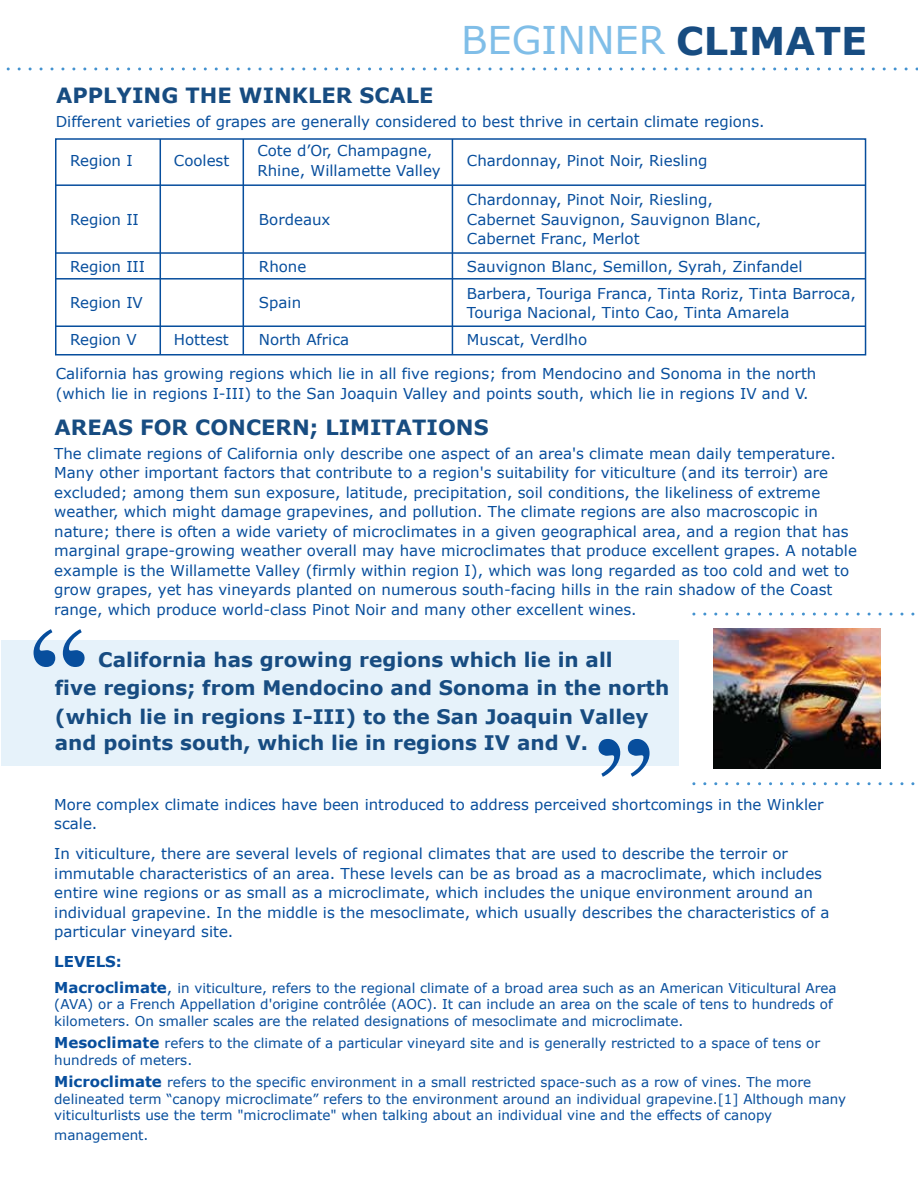
<style>
.page{position:relative;width:918px;height:1188px;background:#fff}
.page>*{position:absolute;margin:0;border:0;box-sizing:border-box;transform-origin:0 0}
.t1{font:38.25px "Verdana";color:#80bee8}
.t2{font:700 21px "Verdana";color:#174c81}
.t3{font:700 20.1px/27.8px "Verdana";color:#174c81}
.t4{font:15px/19.5px "Verdana";color:#074e9d}
.t5{font:700 15px "Verdana";color:#074e9d}
.t6{font:13.5px/16.5px "Verdana";color:#074e9d}
.s1{font-weight:700;color:#174c81}
.s2{font-weight:700;font-size:15px}
.s3{font-size:15px}
</style>
<div class="page">
<div style="left:1px;top:640px;width:678px;height:126px;background:#e6f2fa"></div>
<div style="left:55px;top:138px;width:811px;height:218px;border:2px solid #074e9d"></div>
<hr style="left:160px;top:139px;width:1px;height:216px;background:#074e9d">
<hr style="left:56px;top:252px;width:810px;height:2px;background:#074e9d">
<hr style="left:56px;top:325px;width:810px;height:2px;background:#074e9d">
<hr style="left:56px;top:278px;width:810px;height:2px;background:#074e9d">
<hr style="left:56px;top:184px;width:810px;height:2px;background:#074e9d">
<hr style="left:243px;top:139px;width:1px;height:216px;background:#074e9d">
<hr style="left:452px;top:139px;width:1px;height:216px;background:#074e9d">
<svg style="left:6px;top:67px;width:912px;height:3px"></svg>
<img style="left:713px;top:629px;width:168px;height:139px">
<svg style="left:694px;top:613px;width:221px;height:3px"></svg>
<svg style="left:694px;top:782px;width:221px;height:3px"></svg>
<svg style="left:34px;top:629px;width:51px;height:38px"></svg>
<svg style="left:599px;top:739px;width:51px;height:38px"></svg>
<h2 class="t2" style="left:56px;top:82px;width:379px">APPLYING THE WINKLER SCALE</h2>
<h1 class="t1" style="left:461px;top:16px;width:408px">BEGINNER <span class="s1">CLIMATE</span></h1>
<p class="t4" style="left:56px;top:112px;width:710px">Different varieties of grapes are generally considered to best thrive in certain climate regions.</p>
<p class="t4" style="left:70px;top:151px;width:64px">Region I</p>
<p class="t4" style="left:70px;top:210px;width:70px">Region II</p>
<p class="t4" style="left:70px;top:257px;width:77px">Region III</p>
<p class="t4" style="left:70px;top:293px;width:74px">Region IV</p>
<p class="t4" style="left:70px;top:330px;width:68px">Region V</p>
<p class="t4" style="left:174px;top:151px;width:57px">Coolest</p>
<p class="t4" style="left:174px;top:330px;width:56px">Hottest</p>
<p class="t4" style="left:257px;top:141px;width:185px">Cote d’Or, Champagne,<br>Rhine, Willamette Valley</p>
<p class="t4" style="left:467px;top:151px;width:242px">Chardonnay, Pinot Noir, Riesling</p>
<p class="t4" style="left:259px;top:210px;width:73px">Bordeaux</p>
<p class="t4" style="left:259px;top:257px;width:49px">Rhone</p>
<p class="t4" style="left:259px;top:293px;width:44px">Spain</p>
<p class="t4" style="left:259px;top:330px;width:92px">North Africa</p>
<p class="t4" style="left:467px;top:190px;width:296px">Chardonnay, Pinot Noir, Riesling,<br>Cabernet Sauvignon, Sauvignon Blanc,<br>Cabernet Franc, Merlot</p>
<p class="t4" style="left:467px;top:257px;width:337px">Sauvignon Blanc, Semillon, Syrah, Zinfandel</p>
<p class="t4" style="left:467px;top:284px;width:390px">Barbera, Touriga Franca, Tinta Roriz, Tinta Barroca,<br>Touriga Nacional, Tinto Cao, Tinta Amarela</p>
<p class="t4" style="left:467px;top:330px;width:122px">Muscat, Verdlho</p>
<p class="t4" style="left:56px;top:365px;width:762px">California has growing regions which lie in all five regions; from Mendocino and Sonoma in the north (which lie in regions I-III) to the San Joaquin Valley and points south, which lie in regions IV and V.</p>
<h2 class="t2" style="left:55px;top:414px;width:435px">AREAS FOR CONCERN; LIMITATIONS</h2>
<p class="t4" style="left:54px;top:444px;width:804px">The climate regions of California only describe one aspect of an area's climate mean daily temperature.<br>Many other important factors that contribute to a region's suitability for viticulture (and its terroir) are excluded; among them sun exposure, latitude, precipitation, soil conditions, the likeliness of extreme weather, which might damage grapevines, and pollution. The climate regions are also macroscopic in nature; there is often a wide variety of microclimates in a given geographical area, and a region that has marginal grape-growing weather overall may have microclimates that produce excellent grapes. A notable example is the Willamette Valley (firmly within region I), which was long regarded as too cold and wet to grow grapes, yet has vineyards planted on numerous south-facing hills in the rain shadow of the Coast range, which produce world-class Pinot Noir and many other excellent wines.</p>
<h3 class="t3" style="left:55px;top:646px;width:616px;text-indent:43px">California has growing regions which lie in all<br>five regions; from Mendocino and Sonoma in the north</h3>
<h3 class="t3" style="left:55px;top:704px;width:595px;line-height:26px">(which lie in regions I-III) to the San Joaquin Valley and points south, which lie in regions IV and V.</h3>
<p class="t4" style="left:54px;top:795px;width:771px">More complex climate indices have been introduced to address perceived shortcomings in the Winkler scale.</p>
<p class="t4" style="left:54px;top:844px;width:777px">In viticulture, there are several levels of regional climates that are used to describe the terroir or immutable characteristics of an area. These levels can be as broad as a macroclimate, which includes entire wine regions or as small as a microclimate, which includes the unique environment around an individual grapevine. In the middle is the mesoclimate, which usually describes the characteristics of a particular vineyard site.</p>
<p class="t5" style="left:54px;top:952px;width:69px">LEVELS:</p>
<p class="t6" style="left:54px;top:980px;width:784px"><span class="s2">Macroclimate</span><span class="s3">,</span> in viticulture, refers to the regional climate of a broad area such as an American Viticultural Area (AVA) or a French Appellation d'origine contrôlée (AOC). It can include an area on the scale of tens to hundreds of kilometers. On smaller scales are the related designations of mesoclimate and microclimate.</p>
<p class="t6" style="left:54px;top:1035px;width:767px"><span class="s2">Mesoclimate</span> refers to the climate of a particular vineyard site and is generally restricted to a space of tens or hundreds of meters.</p>
<p class="t6" style="left:54px;top:1074px;width:793px"><span class="s2">Microclimate</span> refers to the specific environment in a small restricted space-such as a row of vines. The more delineated term “canopy microclimate” refers to the environment around an individual grapevine.[1] Although many viticulturlists use the term "microclimate" when talking about an individual vine and the effects of canopy</p>
<p class="t6" style="left:54px;top:1127px;width:96px">management.</p>
</div>
